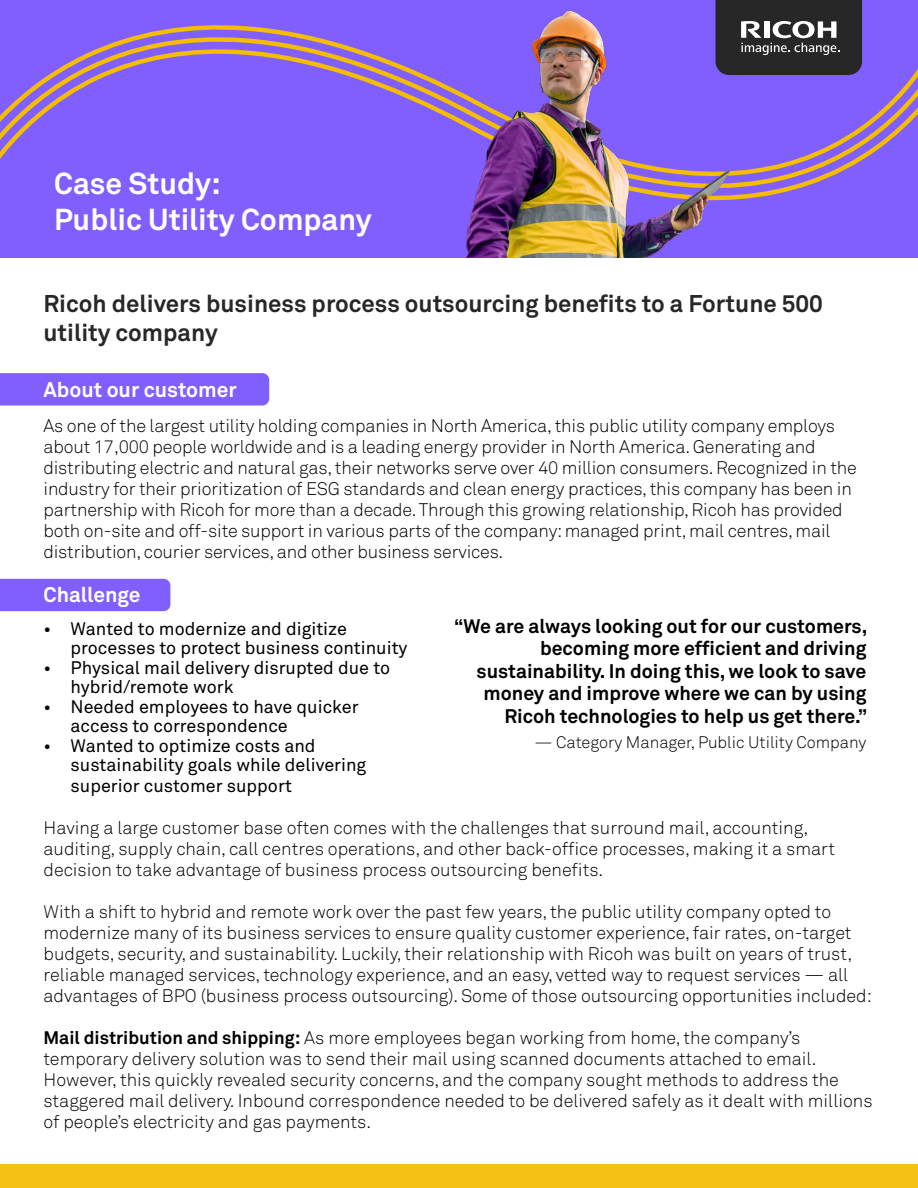
<style>
.page{position:relative;width:918px;height:1188px;background:#fff}
.page>*{position:absolute;margin:0;border:0;box-sizing:border-box;transform-origin:0 0}
.t1{font:700 30px/36px "Akkurat Pro";color:#fff}
.t2{font:700 24px/28.8px "Akkurat Pro";color:#282727}
.t3{font:700 21px "Akkurat Pro";color:#fff}
.t4{font:700 19.5px/22.5px "Akkurat Pro";color:#000;text-align:right}
.t5{font:300 18px/21px "Akkurat Pro";color:#000}
.t6{font:18px/19.5px "Akkurat Pro";color:#000}
.t7{font:300 16.5px "Akkurat Pro";color:#000}
.s1{font-weight:700}
</style>
<div class="page">
<div style="left:0;top:373px;width:269px;height:33px;background:#815fff"></div>
<div style="left:0;top:579px;width:170px;height:32px;background:#815fff"></div>
<div style="left:0;top:0;width:918px;height:258px;background:#815fff"></div>
<div style="left:0;top:1164px;width:918px;height:24px;background:#f6c115"></div>
<svg style="left:0;top:25px;width:918px;height:169px"></svg>
<svg style="left:778px;top:0;width:84px;height:75px;background:#3e3d3e"></svg>
<img style="left:333px;top:0;width:445px;height:258px">
<h1 class="t1" style="left:54px;top:165px;width:319px">Case Study:<br>Public Utility Company</h1>
<h2 class="t2" style="left:44px;top:289px;width:781px">Ricoh delivers business process outsourcing benefits to a Fortune 500 utility company</h2>
<p class="t3" style="left:44px;top:377px;width:195px">About our customer</p>
<p class="t5" style="left:44px;top:415px;width:815px">As one of the largest utility holding companies in North America, this public utility company employs about 17,000 people worldwide and is a leading energy provider in North America. Generating and distributing electric and natural gas, their networks serve over 40 million consumers. Recognized in the industry for their prioritization of ESG standards and clean energy practices, this company has been in partnership with Ricoh for more than a decade. Through this growing relationship, Ricoh has provided both on-site and off-site support in various parts of the company: managed print, mail centres, mail distribution, courier services, and other business services.</p>
<p class="t3" style="left:44px;top:581px;width:99px">Challenge</p>
<p class="t6" style="left:70px;top:619px;width:339px;text-indent:-27px">• Wanted to modernize and digitize processes to protect business continuity</p>
<p class="t6" style="left:70px;top:658px;width:321px;text-indent:-27px">• Physical mail delivery disrupted due to hybrid/remote work</p>
<p class="t6" style="left:70px;top:697px;width:290px;text-indent:-27px">• Needed employees to have quicker access to correspondence</p>
<p class="t6" style="left:70px;top:735px;width:297px;line-height:20.2px;text-indent:-27px">• Wanted to optimize costs and sustainability goals while delivering superior customer support</p>
<p class="t5" style="left:44px;top:817px;width:793px">Having a large customer base often comes with the challenges that surround mail, accounting, auditing, supply chain, call centres operations, and other back-office processes, making it a smart decision to take advantage of business process outsourcing benefits.</p>
<p class="t5" style="left:44px;top:901px;width:830px">With a shift to hybrid and remote work over the past few years, the public utility company opted to modernize many of its business services to ensure quality customer experience, fair rates, on-target budgets, security, and sustainability. Luckily, their relationship with Ricoh was built on years of trust, reliable managed services, technology experience, and an easy, vetted way to request services — all advantages of BPO (business process outsourcing). Some of those outsourcing opportunities included:</p>
<p class="t5" style="left:44px;top:1027px;width:831px"><span class="s1">Mail distribution and shipping:</span> As more employees began working from home, the company’s temporary delivery solution was to send their mail using scanned documents attached to email.<br>However, this quickly revealed security concerns, and the company sought methods to address the staggered mail delivery. Inbound correspondence needed to be delivered safely as it dealt with millions of people’s electricity and gas payments.</p>
<p class="t4" style="left:454px;top:614px;width:415px">“We are always looking out for our customers, becoming more efficient and driving sustainability. In doing this, we look to save money and improve where we can by using Ricoh technologies to help us get there.”</p>
<p class="t7" style="left:535px;top:733px;width:333px">— Category Manager, Public Utility Company</p>
</div>
